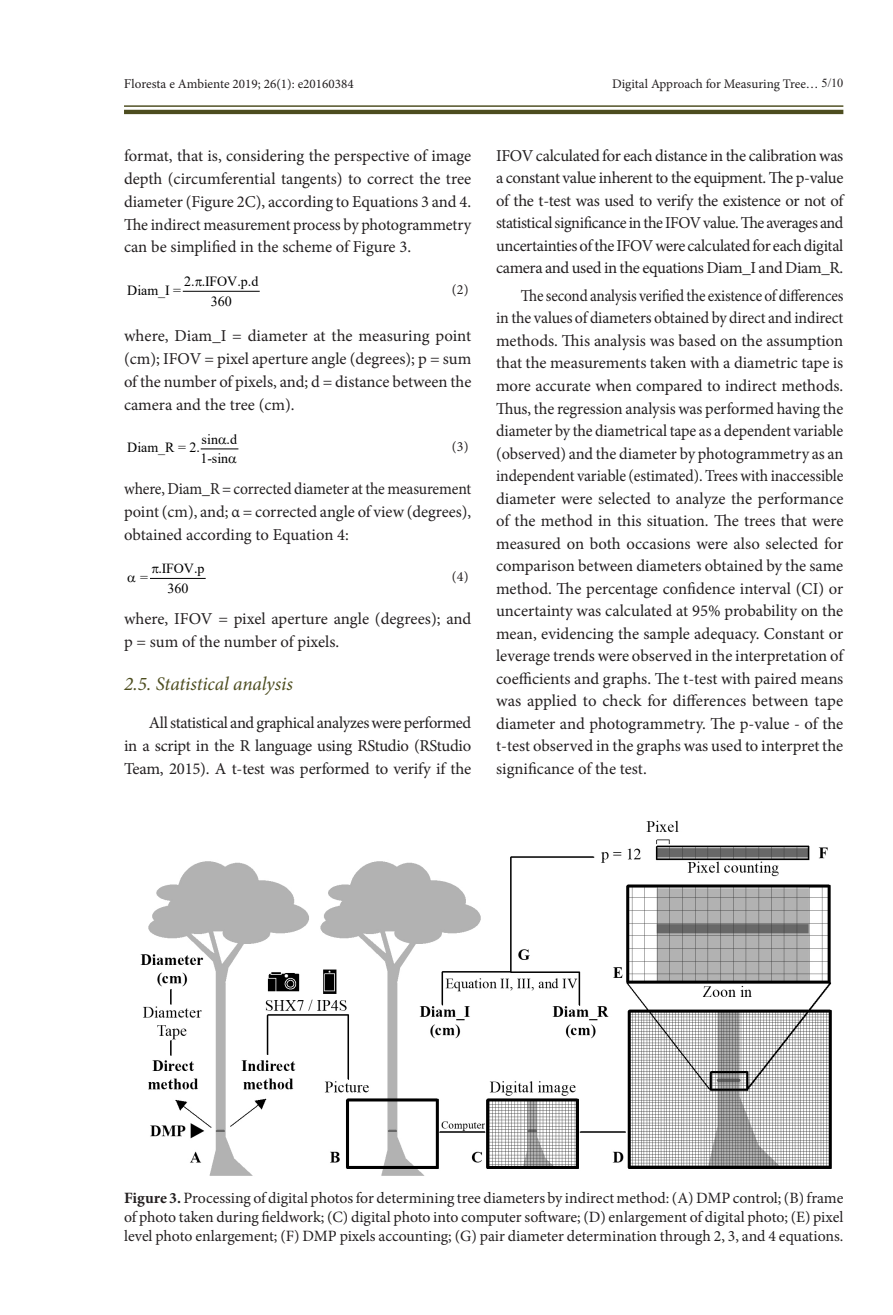
<style>
.page{position:relative;width:893px;height:1315px;background:#fff}
.page>*{position:absolute;margin:0;border:0;box-sizing:border-box;transform-origin:0 0}
.Heading2{font:italic 19.25px "Minion Pro";letter-spacing:-.01em;color:#4d4d1f}
.Paragraph{font:16.62px/22.6px "Minion Pro";letter-spacing:-.01em;color:#231f20;text-align:justify;scale:.92 1}
.Paragraph-2{font:16.62px/22.9px "Minion Pro";letter-spacing:-.01em;color:#231f20;text-align:justify}
.ParagraphAlt{font:16.62px/22.9px "Minion Pro";color:#231f20;text-align:justify}
.ParagraphAlt-2{font:16.62px/22.9px "Minion Pro";color:#231f20;text-align:justify;scale:.94 1}
.FigureCaption{font:15.75px/18.9px "Minion Pro";color:#231f20;text-align:justify}
.t1{font:14px "Times New Roman";color:#000}
.Equation{font:14px "Minion Pro";color:#231f20}
.t2{font:13.83px "Times New Roman";letter-spacing:-.005em;color:#000}
.t3{font:13.12px "Minion Pro";color:#231f20}
.s1{font-family:"Times New Roman"}
.s2{font-family:"Times New Roman";font-size:12.25px}
.s3{font-weight:700}
</style>
<div class="page">
<hr style="left:124px;top:110px;width:719px;height:4px;background:#4d4d1f">
<hr style="left:124px;top:105px;width:719px;height:2px;background:#4d4d1f">
<hr style="left:183px;top:291px;width:76px;height:1px;background:#000">
<hr style="left:201px;top:448px;width:37px;height:1px;background:#000">
<hr style="left:150px;top:578px;width:55px;height:1px;background:#000">
<img style="left:140px;top:820px;width:692px;height:356px">
<p class="t3" style="left:124px;top:75px;width:231px"><span class="s1">Fl</span>oresta e Ambiente 2019; 26(1): e20160384</p>
<p class="t3" style="left:612px;top:75px;width:233px">Digital Approach for Measuring Tree… <span class="s2">5/10</span></p>
<p class="Paragraph-2" style="left:124px;top:144px;width:349px">format, that is, considering the perspective of image depth (circumferential tangents) to correct the tree diameter (Figure 2C), according to Equations 3 and 4.<br>The indirect measurement process by photogrammetry can be simplified in the scheme of Figure 3.</p>
<p class="t1" style="left:184px;top:271px;width:76px">2. .IFOV.p.d</p>
<p class="Equation" style="left:452px;top:280px;width:19px">(2)</p>
<p class="ParagraphAlt" style="left:124px;top:325px;width:349px">where, Diam_I = diameter at the measuring point (cm); IFOV = pixel aperture angle (degrees); p = sum of the number of pixels, and; d = distance between the camera and the tree (cm).</p>
<p class="t1" style="left:202px;top:429px;width:37px">sin .d</p>
<p class="t1" style="left:127px;top:438px;width:74px">Diam_R = 2.</p>
<p class="t1" style="left:201px;top:449px;width:29px">1-sin</p>
<p class="t1" style="left:127px;top:280px;width:55px">Diam_I =</p>
<p class="t1" style="left:211px;top:291px;width:22px">360</p>
<p class="Equation" style="left:452px;top:437px;width:19px">(3)</p>
<p class="ParagraphAlt-2" style="left:124px;top:477px;width:371px">where, Diam_R = corrected diameter at the measurement point (cm), and; α = corrected angle of view (degrees), obtained according to Equation 4:</p>
<p class="t2" style="left:158px;top:559px;width:48px">.IFOV.p</p>
<p class="t2" style="left:140px;top:567px;width:9px">=</p>
<p class="t2" style="left:167px;top:578px;width:22px">360</p>
<p class="Equation" style="left:452px;top:567px;width:19px">(4)</p>
<p class="ParagraphAlt" style="left:124px;top:607px;width:349px">where, IFOV = pixel aperture angle (degrees); and p = sum of the number of pixels.</p>
<p class="Heading2" style="left:124px;top:671px;width:170px">2.5. Statistical analysis</p>
<p class="Paragraph-2" style="left:124px;top:711px;width:349px;text-indent:25px">All statistical and graphical analyzes were performed in a script in the R language using RStudio (RStudio Team, 2015). A t-test was performed to verify if the</p>
<p class="Paragraph-2" style="left:496px;top:144px;width:349px">IFOV calculated for each distance in the calibration was a constant value inherent to the equipment. The p-value of the t-test was used to verify the existence or not of statistical significance in the IFOV value. The averages and uncertainties of the IFOV were calculated for each digital camera and used in the equations Diam_I and Diam_R.</p>
<p class="Paragraph" style="left:496px;top:284px;width:379px;text-indent:25px">The second analysis verified the existence of differences in the values of diameters obtained by direct and indirect methods. This analysis was based on the assumption that the measurements taken with a diametric tape is more accurate when compared to indirect methods.<br>Thus, the regression analysis was performed having the diameter by the diametrical tape as a dependent variable (observed) and the diameter by photogrammetry as an independent variable (estimated). Trees with inaccessible diameter were selected to analyze the performance of the method in this situation. The trees that were measured on both occasions were also selected for comparison between diameters obtained by the same method. The percentage confidence interval (CI) or uncertainty was calculated at 95% probability on the mean, evidencing the sample adequacy. Constant or leverage trends were observed in the interpretation of coefficients and graphs. The t-test with paired means was applied to check for differences between tape diameter and photogrammetry. The p-value - of the t-test observed in the graphs was used to interpret the significance of the test.</p>
<p class="FigureCaption" style="left:124px;top:1188px;width:721px"><span class="s3">Figure 3.</span> Processing of digital photos for determining tree diameters by indirect method: (A) DMP control; (B) frame of photo taken during fieldwork; (C) digital photo into computer software; (D) enlargement of digital photo; (E) pixel level photo enlargement; (F) DMP pixels accounting; (G) pair diameter determination through 2, 3, and 4 equations.</p>
</div>
